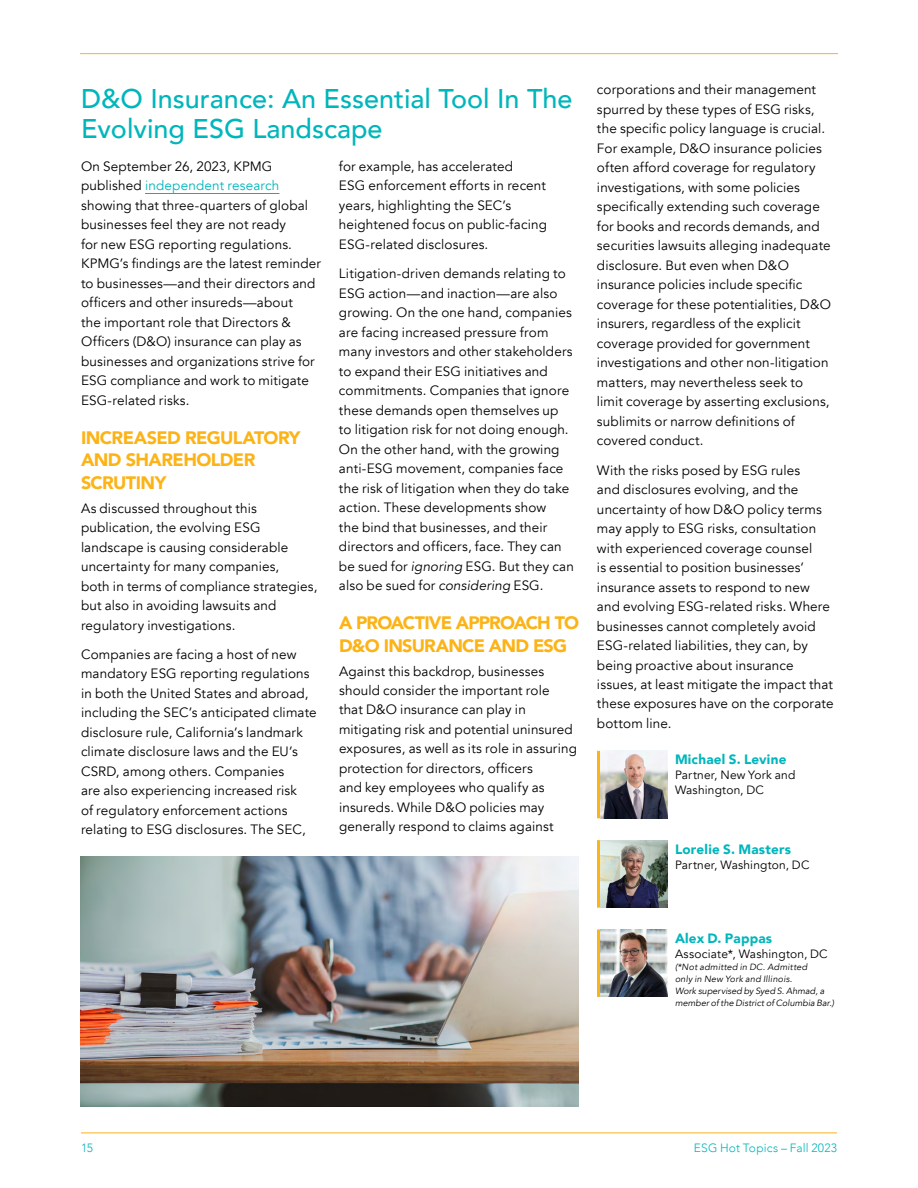
<style>
.page{position:relative;width:918px;height:1188px;background:#fff}
.page>*{position:absolute;margin:0;border:0;box-sizing:border-box;transform-origin:0 0}
.t1{font:500 27px/30px "Avenir";color:#00b6bb}
.t2{font:900 18px/22.5px "Avenir";letter-spacing:-.04em;color:#fcb316}
.t3{font:13.5px/19.5px "Avenir";letter-spacing:.01em;color:#000}
.t4{font:900 13.5px "Avenir";letter-spacing:.015em;color:#00b6bc}
.t5{font:12px/15px "Avenir";letter-spacing:.015em;color:#000}
.t6{font:300 12px "Avenir";letter-spacing:.015em;color:#00b6bb}
.t7{font:italic 9px/12px "Avenir";letter-spacing:.01em;color:#000}
.s1{color:#00b6bb}
.s2{font-style:italic}
</style>
<div class="page">
<hr style="left:81px;top:1133px;width:756px;height:1px;background:#fcb316">
<hr style="left:80px;top:53px;width:758px;height:1px;background:#fcb316">
<hr style="left:145px;top:193px;width:134px;height:1px;background:#00b6bb">
<img style="left:600px;top:840px;width:68px;height:68px">
<hr style="left:597px;top:840px;width:3px;height:68px;background:#fcb316">
<img style="left:600px;top:929px;width:68px;height:68px">
<hr style="left:597px;top:929px;width:3px;height:68px;background:#fcb316">
<img style="left:600px;top:751px;width:68px;height:67px">
<hr style="left:597px;top:751px;width:3px;height:67px;background:#fcb316">
<img style="left:81px;top:856px;width:498px;height:251px">
<h1 class="t1" style="left:81px;top:82px;width:493px">D&amp;O Insurance: An Essential Tool In The<br>Evolving ESG Landscape</h1>
<p class="t3" style="left:81px;top:157px;width:242px">On September 26, 2023, KPMG published <span class="s1">independent research </span>showing that three-quarters of global businesses feel they are not ready<br>for new ESG reporting regulations.<br>KPMG’s findings are the latest reminder to businesses—and their directors and officers and other insureds—about<br>the important role that Directors &amp; Officers (D&amp;O) insurance can play as businesses and organizations strive for ESG compliance and work to mitigate ESG-related risks.</p>
<h2 class="t2" style="left:81px;top:426px;width:221px">INCREASED REGULATORY<br>AND SHAREHOLDER<br>SCRUTINY</h2>
<p class="t3" style="left:81px;top:499px;width:238px">As discussed throughout this publication, the evolving ESG landscape is causing considerable uncertainty for many companies,<br>both in terms of compliance strategies, but also in avoiding lawsuits and regulatory investigations.</p>
<p class="t3" style="left:81px;top:645px;width:237px">Companies are facing a host of new mandatory ESG reporting regulations in both the United States and abroad, including the SEC’s anticipated climate disclosure rule, California’s landmark climate disclosure laws and the EU’s CSRD, among others. Companies<br>are also experiencing increased risk<br>of regulatory enforcement actions relating to ESG disclosures. The SEC,</p>
<p class="t3" style="left:339px;top:157px;width:209px">for example, has accelerated<br>ESG enforcement efforts in recent years, highlighting the SEC’s heightened focus on public-facing<br>ESG-related disclosures.</p>
<p class="t3" style="left:339px;top:264px;width:236px">Litigation-driven demands relating to ESG action—and inaction—are also growing. On the one hand, companies are facing increased pressure from many investors and other stakeholders to expand their ESG initiatives and commitments. Companies that ignore these demands open themselves up to litigation risk for not doing enough.<br>On the other hand, with the growing anti-ESG movement, companies face the risk of litigation when they do take action. These developments show<br>the bind that businesses, and their directors and officers, face. They can be sued for <span class="s2">ignoring</span> ESG. But they can also be sued for <span class="s2">considering</span> ESG.</p>
<h2 class="t2" style="left:339px;top:611px;width:242px">A PROACTIVE APPROACH TO<br>D&amp;O INSURANCE AND ESG</h2>
<p class="t3" style="left:339px;top:661px;width:239px">Against this backdrop, businesses should consider the important role<br>that D&amp;O insurance can play in mitigating risk and potential uninsured exposures, as well as its role in assuring protection for directors, officers<br>and key employees who qualify as insureds. While D&amp;O policies may generally respond to claims against</p>
<p class="t3" style="left:597px;top:80px;width:236px">corporations and their management spurred by these types of ESG risks, the specific policy language is crucial.<br>For example, D&amp;O insurance policies often afford coverage for regulatory investigations, with some policies specifically extending such coverage for books and records demands, and securities lawsuits alleging inadequate disclosure. But even when D&amp;O insurance policies include specific coverage for these potentialities, D&amp;O insurers, regardless of the explicit coverage provided for government investigations and other non-litigation matters, may nevertheless seek to limit coverage by asserting exclusions, sublimits or narrow definitions of covered conduct.</p>
<p class="t3" style="left:597px;top:460px;width:238px">With the risks posed by ESG rules<br>and disclosures evolving, and the uncertainty of how D&amp;O policy terms may apply to ESG risks, consultation with experienced coverage counsel<br>is essential to position businesses’ insurance assets to respond to new and evolving ESG-related risks. Where businesses cannot completely avoid ESG-related liabilities, they can, by being proactive about insurance issues, at least mitigate the impact that these exposures have on the corporate bottom line.</p>
<p class="t4" style="left:675px;top:748px;width:113px">Michael S. Levine</p>
<p class="t5" style="left:675px;top:768px;width:122px">Partner, New York and<br>Washington, DC</p>
<p class="t4" style="left:675px;top:837px;width:118px">Lorelie S. Masters</p>
<p class="t5" style="left:675px;top:857px;width:136px">Partner, Washington, DC</p>
<p class="t4" style="left:675px;top:927px;width:99px">Alex D. Pappas</p>
<p class="t5" style="left:675px;top:947px;width:154px">Associate*, Washington, DC</p>
<p class="t7" style="left:675px;top:961px;width:161px">(*Not admitted in DC. Admitted<br>only in New York and Illinois.<br>Work supervised by Syed S. Ahmad, a member of the District of Columbia Bar.)</p>
<p class="t6" style="left:81px;top:1141px;width:14px">15</p>
<p class="t6" style="left:694px;top:1141px;width:145px">ESG Hot Topics – Fall 2023</p>
</div>
